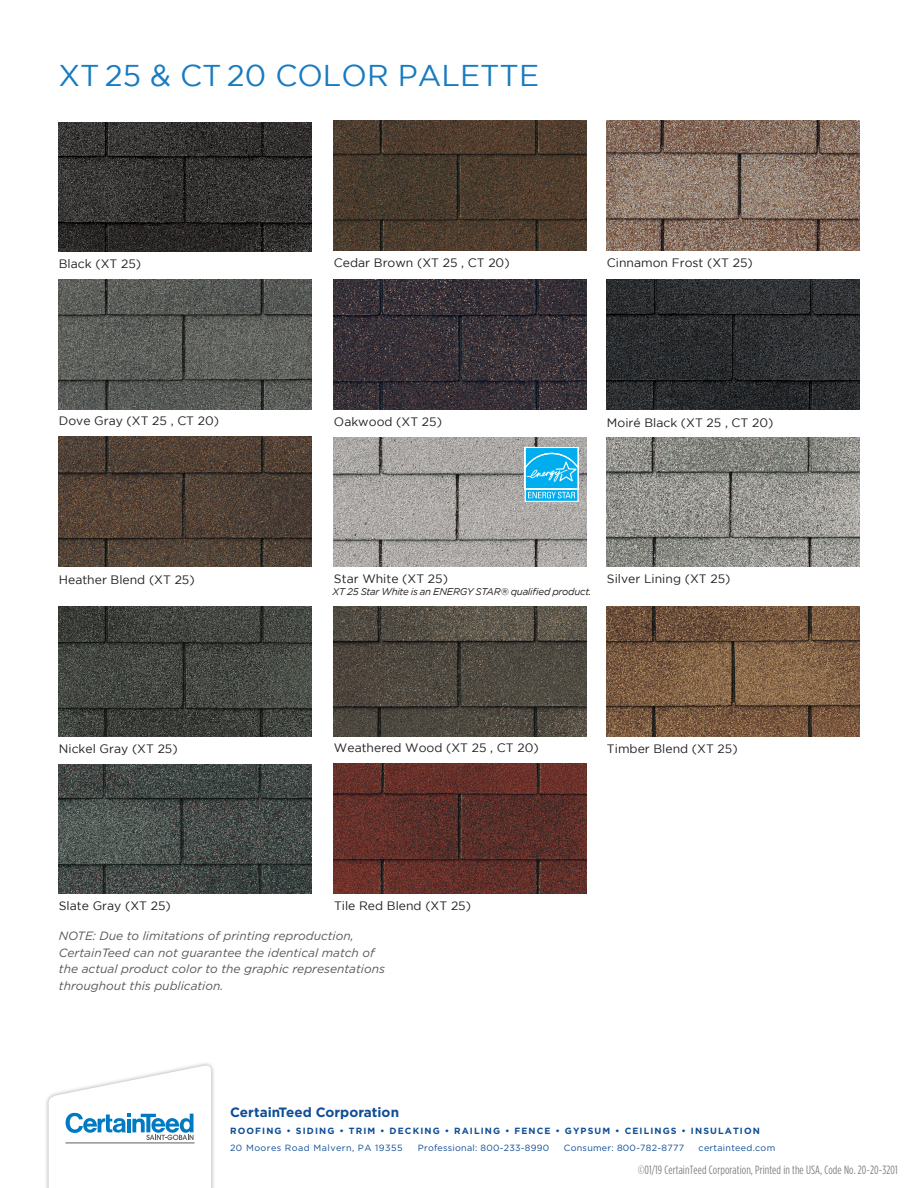
<style>
.page{position:relative;width:918px;height:1188px;background:#fff}
.page>*{position:absolute;margin:0;border:0;box-sizing:border-box;transform-origin:0 0}
.t1{font:30px "Gotham";color:#177bc1}
.Organization{font:700 13.5px "Gotham";letter-spacing:.005em;color:#0f4d96}
.Colors_2{font:12.15px "Gotham";color:#231f20}
.t2{font:italic 12px/16.5px "Gotham";color:#54575a}
.t3{font:12px "Gotham Condensed";letter-spacing:.01em;color:#808285}
.t4{font:italic 9.75px "Gotham";letter-spacing:-.025em;color:#231f20}
.Organization-2{font:700 9px "Gotham";letter-spacing:.125em;color:#0f4d96}
.Organization-3{font:9px "Gotham";letter-spacing:.03em;color:#0f4d96}
.Organization-4{font:9px "Gotham";letter-spacing:.055em;color:#0f4d96}
</style>
<div class="page">
<div style="left:44px;top:1061px;width:172px;height:127px;background:#231f20;opacity:.41"></div>
<svg style="left:49px;top:1064px;width:162px;height:124px"></svg>
<img style="left:607px;top:121px;width:252px;height:129px">
<img style="left:607px;top:279px;width:252px;height:130px">
<img style="left:334px;top:121px;width:252px;height:129px">
<img style="left:59px;top:122px;width:252px;height:130px">
<img style="left:59px;top:437px;width:252px;height:130px">
<img style="left:59px;top:280px;width:252px;height:129px">
<img style="left:607px;top:437px;width:252px;height:130px">
<img style="left:607px;top:607px;width:252px;height:129px">
<img style="left:334px;top:280px;width:252px;height:129px">
<img style="left:334px;top:437px;width:252px;height:130px">
<img style="left:334px;top:607px;width:252px;height:129px">
<img style="left:59px;top:607px;width:252px;height:129px">
<img style="left:59px;top:764px;width:252px;height:130px">
<img style="left:334px;top:764px;width:252px;height:129px">
<div style="left:525px;top:447px;width:54px;height:42px;background:#fff"></div>
<svg style="left:525px;top:448px;width:54px;height:54px"></svg>
<p class="t1" style="left:58px;top:59px;width:482px">XT 25 &amp; CT 20 COLOR PALETTE</p>
<p class="Colors_2" style="left:59px;top:257px;width:84px">Black (XT 25)</p>
<p class="Colors_2" style="left:334px;top:256px;width:177px">Cedar Brown (XT 25 , CT 20)</p>
<p class="Colors_2" style="left:607px;top:256px;width:147px">Cinnamon Frost (XT 25)</p>
<p class="Colors_2" style="left:59px;top:414px;width:162px">Dove Gray (XT 25 , CT 20)</p>
<p class="Colors_2" style="left:334px;top:415px;width:109px">Oakwood (XT 25)</p>
<p class="Colors_2" style="left:607px;top:416px;width:168px">Moiré Black (XT 25 , CT 20)</p>
<p class="Colors_2" style="left:59px;top:573px;width:137px">Heather Blend (XT 25)</p>
<p class="Colors_2" style="left:334px;top:572px;width:116px">Star White (XT 25)</p>
<p class="t4" style="left:333px;top:587px;width:260px">XT 25 Star White is an ENERGY STAR® qualified product.</p>
<p class="Colors_2" style="left:607px;top:572px;width:125px">Silver Lining (XT 25)</p>
<p class="Colors_2" style="left:59px;top:742px;width:120px">Nickel Gray (XT 25)</p>
<p class="Colors_2" style="left:59px;top:899px;width:113px">Slate Gray (XT 25)</p>
<p class="Colors_2" style="left:334px;top:741px;width:206px">Weathered Wood (XT 25 , CT 20)</p>
<p class="Colors_2" style="left:334px;top:899px;width:139px">Tile Red Blend (XT 25)</p>
<p class="t2" style="left:59px;top:928px;width:328px">NOTE: Due to limitations of printing reproduction, CertainTeed can not guarantee the identical match of the actual product color to the graphic representations throughout this publication.</p>
<p class="Colors_2" style="left:607px;top:742px;width:132px">Timber Blend (XT 25)</p>
<p class="Organization" style="left:230px;top:1103px;width:171px">CertainTeed Corporation</p>
<p class="Organization-2" style="left:230px;top:1125px;width:531px">ROOFING • SIDING • TRIM • DECKING • RAILING • FENCE • GYPSUM • CEILINGS • INSULATION</p>
<p class="Organization-4" style="left:230px;top:1142px;width:174px">20 Moores Road Malvern, PA 19355</p>
<p class="Organization-3" style="left:418px;top:1142px;width:133px">Professional: 800-233-8990</p>
<p class="Organization-3" style="left:564px;top:1142px;width:122px">Consumer: 800-782-8777</p>
<p class="Organization-3" style="left:699px;top:1142px;width:78px">certainteed.com</p>
<p class="t3" style="left:638px;top:1163px;width:261px">©01/19 CertainTeed Corporation, Printed in the USA, Code No. 20-20-3201</p>
</div>
